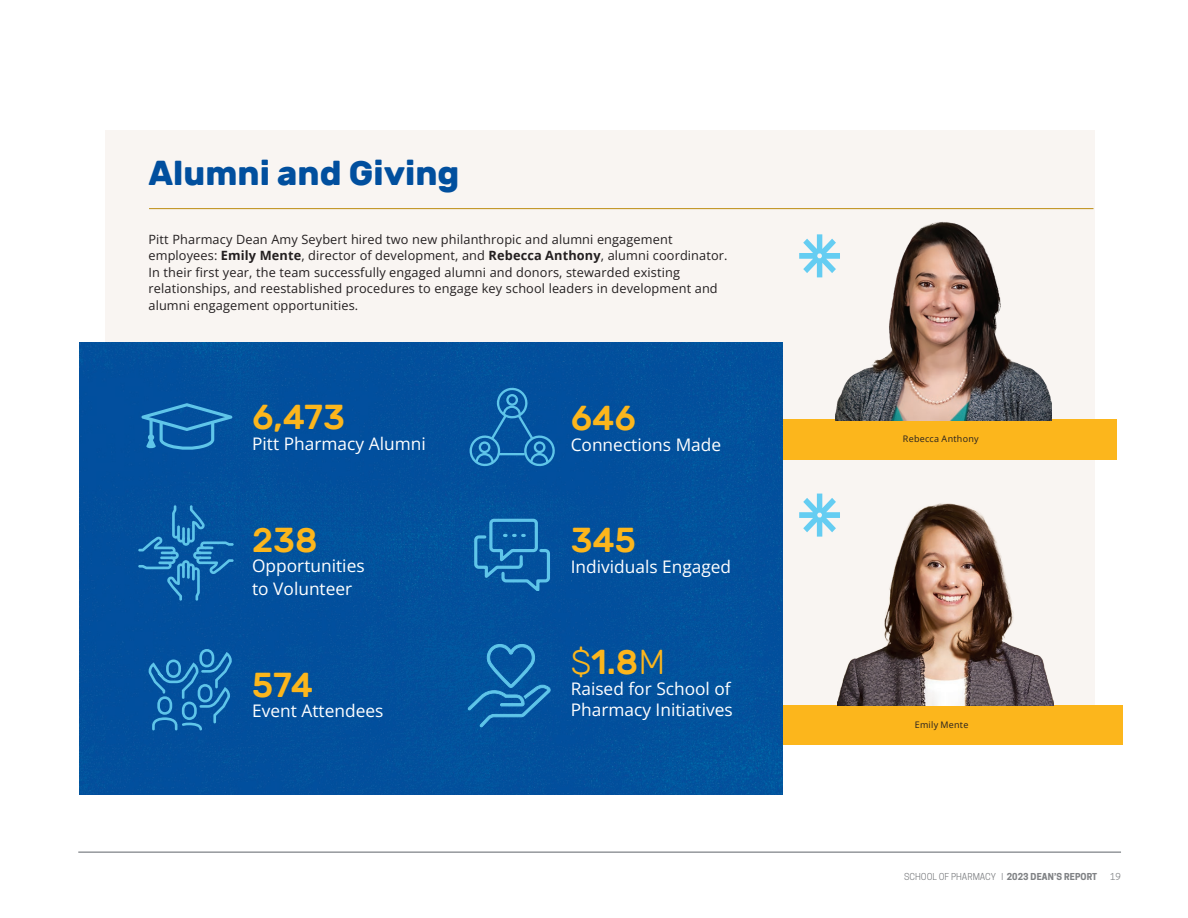
<style>
.page{position:relative;width:1188px;height:918px;background:#fff}
.page>*{position:absolute;margin:0;border:0;box-sizing:border-box;transform-origin:0 0}
.t1{font:500 34.5px "Rubik";color:#fcb61c}
.headline{font:700 34.5px "Rubik";color:#014f9e}
.t2{font:17.4px/22.6px "Open Sans";color:#fff}
.t3{font:12.75px/16.5px "Open Sans";letter-spacing:.01em;color:#231f20}
.t4{font:9px "Cooper Hewitt";color:#808285}
.t5{font:9px "Open Sans";letter-spacing:.025em;color:#231f20}
.s1{font-weight:700}
.s2{font-weight:300}
</style>
<div class="page">
<hr style="left:78px;top:852px;width:1043px;height:1px;background:#5f6369">
<div style="left:106px;top:131px;width:989px;height:613px;background:#f9f5f2"></div>
<div style="left:762px;top:420px;width:355px;height:40px;background:#fcb61c"></div>
<div style="left:767px;top:705px;width:356px;height:40px;background:#fcb61c"></div>
<div style="left:80px;top:342px;width:703px;height:453px;background:#014f9e"></div>
<svg style="left:470px;top:387px;width:85px;height:80px"></svg>
<hr style="left:498px;top:453px;width:27px;height:2px;background:#5fc5e9">
<svg style="left:473px;top:518px;width:78px;height:72px"></svg>
<svg style="left:467px;top:644px;width:84px;height:84px"></svg>
<svg style="left:141px;top:403px;width:92px;height:47px"></svg>
<svg style="left:138px;top:505px;width:96px;height:96px"></svg>
<svg style="left:148px;top:649px;width:84px;height:82px"></svg>
<hr style="left:149px;top:208px;width:945px;height:1px;background:#bd8d11">
<img style="left:837px;top:503px;width:216px;height:202px">
<img style="left:836px;top:222px;width:215px;height:198px">
<svg style="left:799px;top:494px;width:41px;height:43px"></svg>
<svg style="left:799px;top:234px;width:41px;height:43px"></svg>
<h1 class="headline" style="left:148px;top:152px;width:313px">Alumni and Giving</h1>
<p class="t3" style="left:148px;top:230px;width:581px">Pitt Pharmacy Dean Amy Seybert hired two new philanthropic and alumni engagement employees: <span class="s1">Emily Mente</span>, director of development, and <span class="s1">Rebecca Anthony</span>, alumni coordinator.<br>In their first year, the team successfully engaged alumni and donors, stewarded existing relationships, and reestablished procedures to engage key school leaders in development and alumni engagement opportunities.</p>
<p class="t1" style="left:252px;top:398px;width:94px">6,473</p>
<p class="t2" style="left:252px;top:432px;width:175px">Pitt Pharmacy Alumni</p>
<p class="t1" style="left:252px;top:520px;width:67px">238</p>
<p class="t2" style="left:252px;top:554px;width:114px">Opportunities to Volunteer</p>
<p class="t1" style="left:252px;top:665px;width:63px">574</p>
<p class="t2" style="left:252px;top:699px;width:133px">Event Attendees</p>
<p class="t1" style="left:571px;top:398px;width:67px">646</p>
<p class="t2" style="left:571px;top:432px;width:152px">Connections Made</p>
<p class="t1" style="left:571px;top:521px;width:67px">345</p>
<p class="t2" style="left:571px;top:555px;width:162px">Individuals Engaged</p>
<p class="t1" style="left:571px;top:643px;width:96px"><span class="s2">$</span>1.8<span class="s2">M</span></p>
<p class="t2" style="left:571px;top:677px;width:162px">Raised for School of</p>
<p class="t2" style="left:571px;top:698px;width:164px">Pharmacy Initiatives</p>
<p class="t5" style="left:903px;top:433px;width:77px">Rebecca Anthony</p>
<p class="t5" style="left:915px;top:719px;width:55px">Emily Mente</p>
<p class="t4" style="left:904px;top:871px;width:195px">SCHOOL OF PHARMACY | <span class="s1">2023 DEAN’S REPORT</span></p>
<p class="t4" style="left:1110px;top:871px;width:12px">19</p>
</div>
